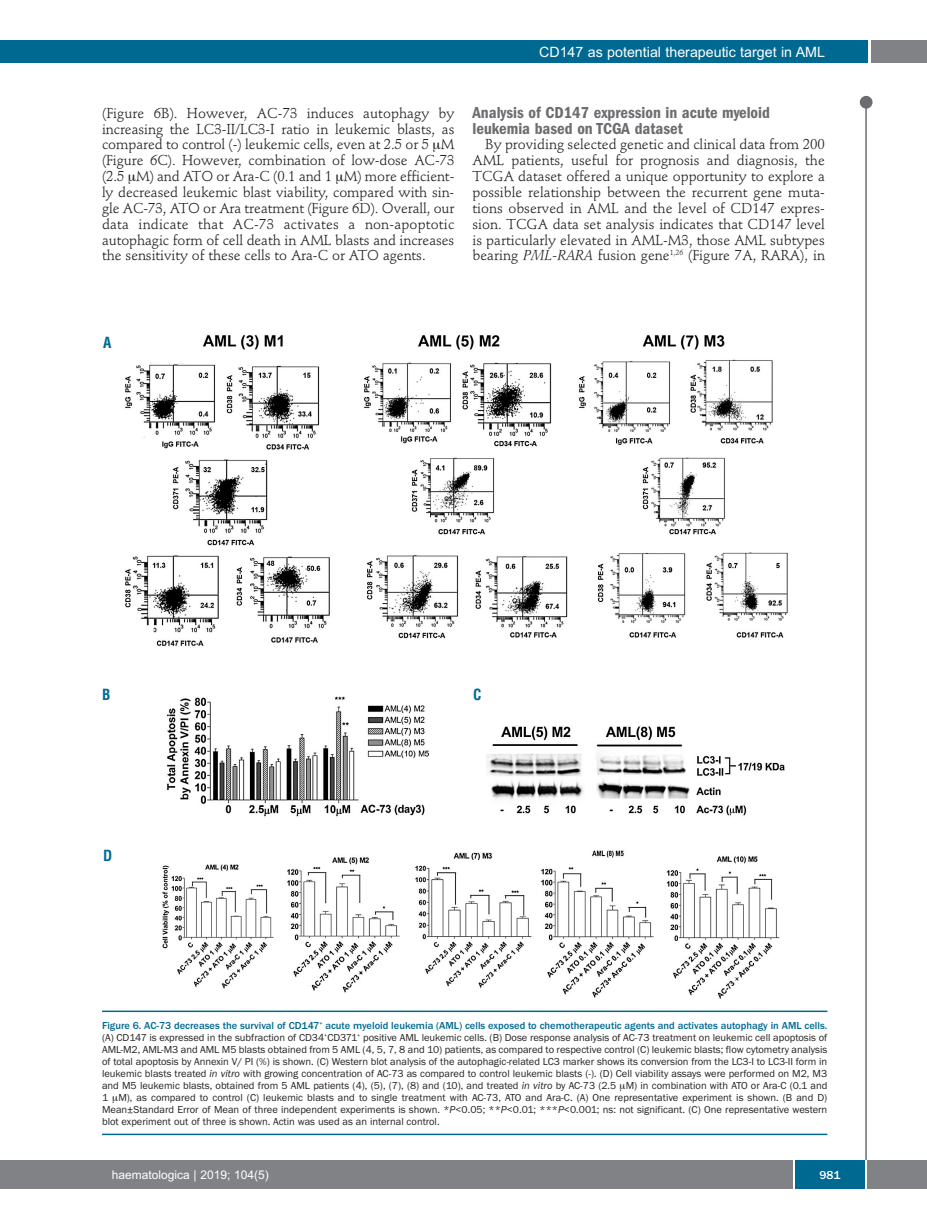
<style>
.page{position:relative;width:927px;height:1225px;background:#fff}
.page>*{position:absolute;margin:0;border:0;box-sizing:border-box;transform-origin:0 0}
.t1{font:600 condensed 16.5px/15.9px "Franklin Gothic";color:#6c6d70}
.t2{font:700 condensed 15px "Helvetica";color:#006991}
.t3{font:14.25px/15.9px "Stempel Schneidler";letter-spacing:-.005em;color:#231f20;text-align:justify}
.t4{font:14.25px "Arial";color:#fff}
.t5{font:12px "Arial";color:#fff}
.t6{font:500 12px "Franklin Gothic";color:#fff}
.t7{font:10.5px/12px "Franklin Gothic";color:#231f20;text-align:justify}
.s1{font-style:italic}
.s2{font-weight:500;color:#006991}
</style>
<div class="page">
<div style="left:860px;top:96px;width:12px;height:13px;background:#6c6d70;border-radius:50%"></div>
<hr style="left:865px;top:98px;width:2px;height:1062px;background:#6c6d70">
<div style="left:871px;top:40px;width:56px;height:22px;background:#808285"></div>
<div style="left:18px;top:40px;width:849px;height:22px;background:#006991"></div>
<div style="left:17px;top:1160px;width:910px;height:28px;background:#808285"></div>
<div style="left:795px;top:1160px;width:70px;height:28px;background:#006991"></div>
<hr style="left:793px;top:1160px;width:2px;height:28px;background:#fff">
<hr style="left:865px;top:1160px;width:2px;height:28px;background:#fff">
<div style="left:0;top:40px;width:19px;height:22px;background:#006991"></div>
<div style="left:0;top:1160px;width:18px;height:28px;background:#808285"></div>
<img style="left:125px;top:335px;width:663px;height:664px">
<hr style="left:102px;top:1010px;width:725px;height:2px;background:#006991">
<hr style="left:102px;top:1133px;width:725px;height:2px;background:#006991">
<h3 class="t4" style="left:539px;top:44px;width:287px">CD147 as potential therapeutic target in AML</h3>
<p class="t3" style="left:102px;top:106px;width:354px">(Figure 6B). However, AC-73 induces autophagy by increasing the LC3-II/LC3-I ratio in leukemic blasts, as compared to control (-) leukemic cells, even at 2.5 or 5 M (Figure 6C). However, combination of low-dose AC-73 (2.5 M) and ATO or Ara-C (0.1 and 1 M) more efficient&shy;ly decreased leukemic blast viability, compared with sin&shy;gle AC-73, ATO or Ara treatment (Figure 6D). Overall, our data indicate that AC-73 activates a non-apoptotic autophagic form of cell death in AML blasts and increases the sensitivity of these cells to Ara-C or ATO agents.</p>
<h1 class="t1" style="left:472px;top:106px;width:299px">Analysis of CD147 expression in acute myeloid leukemia based on TCGA dataset</h1>
<p class="t3" style="left:472px;top:138px;width:354px;text-indent:13px">By providing selected genetic and clinical data from 200<br>AML patients, useful for prognosis and diagnosis, the TCGA dataset offered a unique opportunity to explore a possible relationship between the recurrent gene muta&shy;tions observed in AML and the level of CD147 expres&shy;sion. TCGA data set analysis indicates that CD147 level is particularly elevated in AML-M3, those AML subtypes bearing <span class="s1">PML-RARA</span> fusion gene<sup>1,26</sup> (Figure 7A, RARA), in</p>
<h2 class="t2" style="left:103px;top:334px;width:10px">A</h2>
<h2 class="t2" style="left:102px;top:686px;width:10px">B</h2>
<h2 class="t2" style="left:473px;top:686px;width:10px">C</h2>
<h2 class="t2" style="left:103px;top:847px;width:11px">D</h2>
<p class="t7" style="left:102px;top:1019px;width:727px"><span class="s2">Figure 6. AC-73 decreases the survival of CD147</span><sup>+</sup> <span class="s2">acute myeloid leukemia (AML) cells exposed to chemotherapeutic agents and activates autophagy in AML cells. </span>(A) CD147 is expressed in the subfraction of CD34<sup>+</sup>CD371<sup>+</sup> positive AML leukemic cells. (B) Dose response analysis of AC-73 treatment on leukemic cell apoptosis of AML-M2, AML-M3 and AML M5 blasts obtained from 5 AML (4, 5, 7, 8 and 10) patients, as compared to respective control (C) leukemic blasts; flow cytometry analysis of total apoptosis by Annexin V/ PI (%) is shown. (C) Western blot analysis of the autophagic-related LC3 marker shows its conversion from the LC3-I to LC3-II form in leukemic blasts treated <span class="s1">in vitro</span> with growing concentration of AC-73 as compared to control leukemic blasts (-). (D) Cell viability assays were performed on M2, M3 and M5 leukemic blasts, obtained from 5 AML patients (4), (5), (7), (8) and (10), and treated <span class="s1">in vitro</span> by AC-73 (2.5 M) in combination with ATO or Ara-C (0.1 and 1 M), as compared to control (C) leukemic blasts and to single treatment with AC-73, ATO and Ara-C. (A) One representative experiment is shown. (B and D)<br>Mean±Standard Error of Mean of three independent experiments is shown. *<span class="s1">P</span>&lt;0.05; **<span class="s1">P</span>&lt;0.01; ***<span class="s1">P</span>&lt;0.001; ns: not significant. (C) One representative western blot experiment out of three is shown. Actin was used as an internal control.</p>
<p class="t5" style="left:112px;top:1167px;width:158px">haematologica | 2019; 104(5)</p>
<p class="t6" style="left:819px;top:1167px;width:22px">981</p>
</div>
